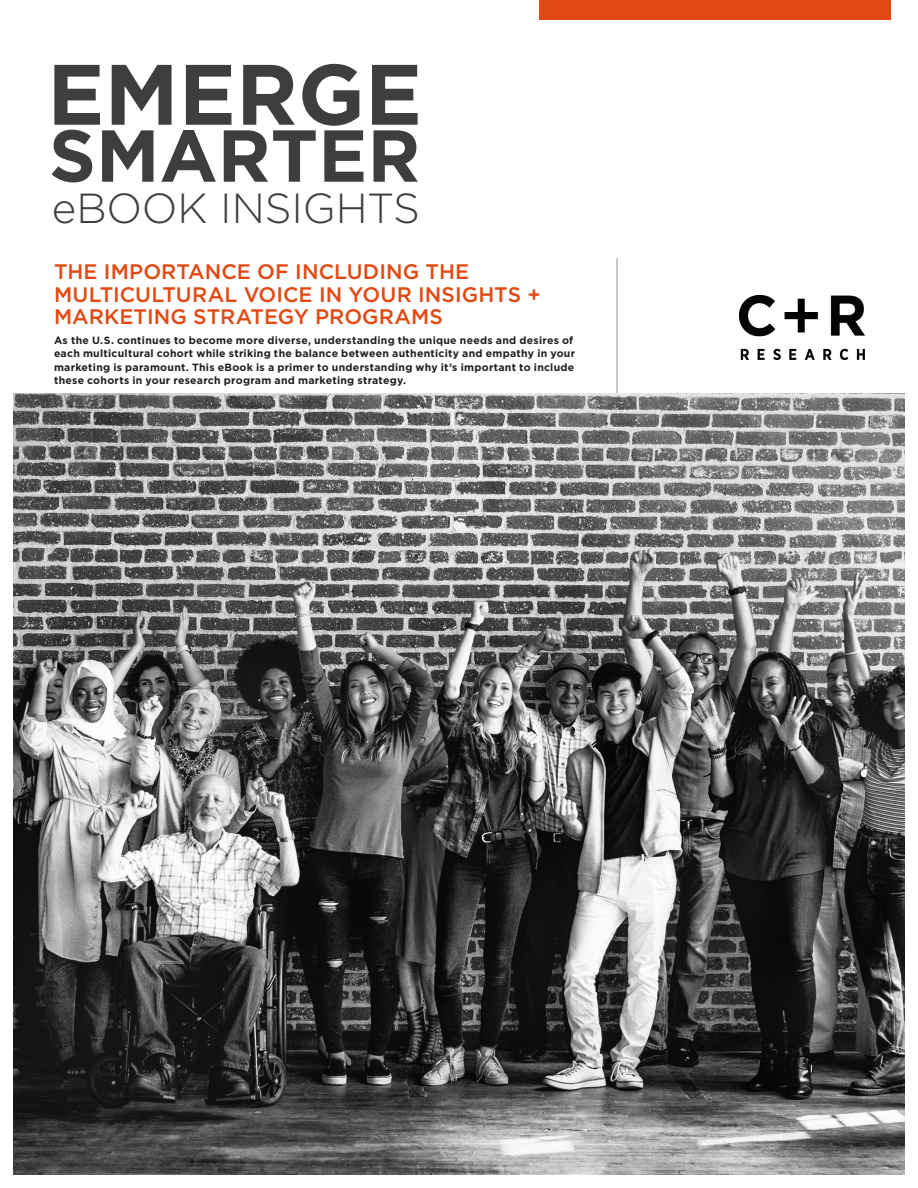
<style>
.page{position:relative;width:918px;height:1188px;background:#fff}
.page>*{position:absolute;margin:0;border:0;box-sizing:border-box;transform-origin:0 0}
.t1{font:300 42px "Gotham";letter-spacing:-.005em;color:#3e3e3f}
.Description_On_Cover{font:500 21px/22.5px "Gotham";color:#e24912}
.Description_On_Cover-2{font:700 10.5px/13.5px "Gotham";letter-spacing:.025em;color:#231f20}
</style>
<div class="page">
<svg style="left:52px;top:64px;width:366px;height:118px"></svg>
<img style="left:739px;top:296px;width:125px;height:63px">
<div style="left:540px;top:0;width:351px;height:20px;background:#e24912"></div>
<hr style="left:617px;top:258px;width:1px;height:179px;background:#909090">
<img style="left:13px;top:393px;width:892px;height:782px">
<h1 class="t1" style="left:52px;top:182px;width:370px">eBOOK INSIGHTS</h1>
<p class="Description_On_Cover" style="left:54px;top:260px;width:488px">THE IMPORTANCE OF INCLUDING THE<br>MULTICULTURAL VOICE IN YOUR INSIGHTS +<br>MARKETING STRATEGY PROGRAMS</p>
<p class="Description_On_Cover-2" style="left:54px;top:333px;width:523px">As the U.S. continues to become more diverse, understanding the unique needs and desires of each multicultural cohort while striking the balance between authenticity and empathy in your marketing is paramount. This eBook is a primer to understanding why it’s important to include these cohorts in your research program and marketing strategy.</p>
</div>
